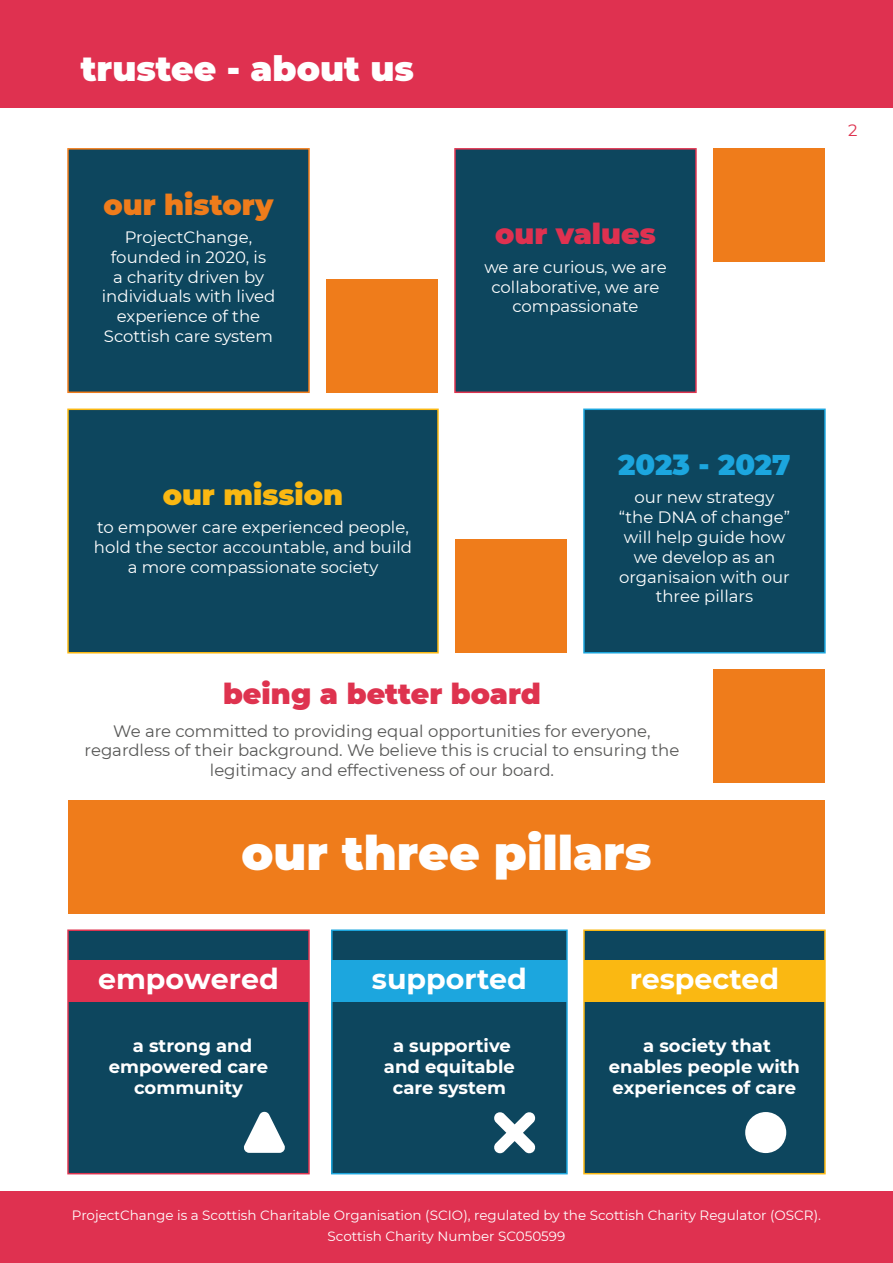
<style>
.page{position:relative;width:893px;height:1263px;background:#fff}
.page>*{position:absolute;margin:0;border:0;box-sizing:border-box;transform-origin:0 0}
.t1{font:900 47.25px "Montserrat";color:#fff}
.t2{font:900 34.5px "Montserrat";color:#fff}
.t3{font:700 28.5px "Montserrat";color:#fff}
.t4{font:900 28.5px "Montserrat";color:#de334f}
.t5{font:900 28.5px "Montserrat";color:#ef7c1b}
.t6{font:900 28.5px "Montserrat";color:#fab812}
.t7{font:900 28.5px "Montserrat";color:#1ca6de}
.t8{font:900 28.5px "Montserrat";color:#df3150}
.t9{font:700 18px/21px "Montserrat";color:#fff;text-align:center}
.t10{font:16.5px/19.8px "Montserrat";color:#fff;text-align:center}
.t11{font:16.5px/19.8px "Montserrat";color:#575756;text-align:center}
.t12{font:16.5px "Montserrat";color:#de334f}
.t13{font:13.5px/21px "Montserrat";color:#fff;text-align:center}
</style>
<div class="page">
<div style="left:0;top:1192px;width:893px;height:71px;background:#df3150"></div>
<div style="left:1px;top:1px;width:892px;height:107px;background:#df3150"></div>
<div style="left:68px;top:930px;width:241px;height:244px;background:#0d465e"></div>
<div style="left:67px;top:929px;width:243px;height:245px;border:2px solid #de334f"></div>
<div style="left:332px;top:930px;width:235px;height:244px;background:#0d465e"></div>
<div style="left:331px;top:929px;width:237px;height:245px;border:2px solid #1ca6de"></div>
<div style="left:584px;top:930px;width:241px;height:244px;background:#0d465e"></div>
<div style="left:583px;top:929px;width:243px;height:245px;border:2px solid #fab812"></div>
<div style="left:68px;top:800px;width:757px;height:113px;background:#ef7c1b"></div>
<div style="left:68px;top:149px;width:241px;height:243px;background:#0d465e"></div>
<div style="left:67px;top:148px;width:243px;height:245px;border:2px solid #ef7c1b"></div>
<div style="left:68px;top:409px;width:370px;height:244px;background:#0d465e"></div>
<div style="left:67px;top:409px;width:372px;height:244px;border:2px solid #fab812"></div>
<div style="left:584px;top:409px;width:241px;height:244px;background:#0d465e"></div>
<div style="left:583px;top:409px;width:243px;height:244px;border:2px solid #1ca6de"></div>
<svg style="left:244px;top:1111px;width:41px;height:42px"></svg>
<svg style="left:494px;top:1112px;width:42px;height:42px"></svg>
<div style="left:745px;top:1112px;width:41px;height:41px;background:#fff;border-radius:50%"></div>
<div style="left:68px;top:960px;width:241px;height:42px;background:#df3150"></div>
<div style="left:332px;top:960px;width:235px;height:42px;background:#1ca6de"></div>
<div style="left:584px;top:961px;width:241px;height:41px;background:#fab812"></div>
<div style="left:326px;top:279px;width:112px;height:113px;background:#ef7c1b"></div>
<div style="left:455px;top:539px;width:112px;height:114px;background:#ef7c1b"></div>
<div style="left:713px;top:670px;width:112px;height:113px;background:#ef7c1b"></div>
<div style="left:713px;top:149px;width:112px;height:113px;background:#ef7c1b"></div>
<div style="left:455px;top:149px;width:241px;height:243px;background:#0d465e"></div>
<div style="left:454px;top:148px;width:243px;height:245px;border:2px solid #de334f"></div>
<h2 class="t2" style="left:81px;top:43px;width:335px">trustee - about us</h2>
<h3 class="t5" style="left:104px;top:183px;width:171px">our history</h3>
<p class="t10" style="left:102px;top:227px;width:175px">ProjectChange, founded in 2020, is<br>a charity driven by individuals with lived experience of the<br>Scottish care system</p>
<h3 class="t6" style="left:163px;top:473px;width:182px">our mission</h3>
<p class="t10" style="left:94px;top:517px;width:320px">to empower care experienced people, hold the sector accountable, and build a more compassionate society</p>
<h3 class="t8" style="left:495px;top:213px;width:162px">our values</h3>
<p class="t10" style="left:484px;top:256px;width:184px">we are curious, we are collaborative, we are compassionate</p>
<h3 class="t7" style="left:618px;top:444px;width:174px">2023 - 2027</h3>
<p class="t10" style="left:619px;top:487px;width:173px">our new strategy “the DNA of change” will help guide how we develop as an organisaion with our three pillars</p>
<h3 class="t4" style="left:223px;top:672px;width:319px">being a better board</h3>
<p class="t11" style="left:85px;top:720px;width:596px">We are committed to providing equal opportunities for everyone, regardless of their background. We believe this is crucial to ensuring the legitimacy and effectiveness of our board.</p>
<h1 class="t1" style="left:242px;top:817px;width:411px">our three pillars</h1>
<h3 class="t3" style="left:98px;top:958px;width:182px">empowered</h3>
<h3 class="t3" style="left:372px;top:958px;width:157px">supported</h3>
<h3 class="t3" style="left:630px;top:958px;width:151px">respected</h3>
<p class="t9" style="left:109px;top:1034px;width:161px">a strong and empowered care community</p>
<p class="t9" style="left:384px;top:1034px;width:132px">a supportive and equitable care system</p>
<p class="t9" style="left:609px;top:1034px;width:193px">a society that enables people with experiences of care</p>
<p class="t12" style="left:848px;top:119px;width:11px">2</p>
<p class="t13" style="left:72px;top:1205px;width:750px">ProjectChange is a Scottish Charitable Organisation (SCIO), regulated by the Scottish Charity Regulator (OSCR).<br>Scottish Charity Number SC050599</p>
</div>
